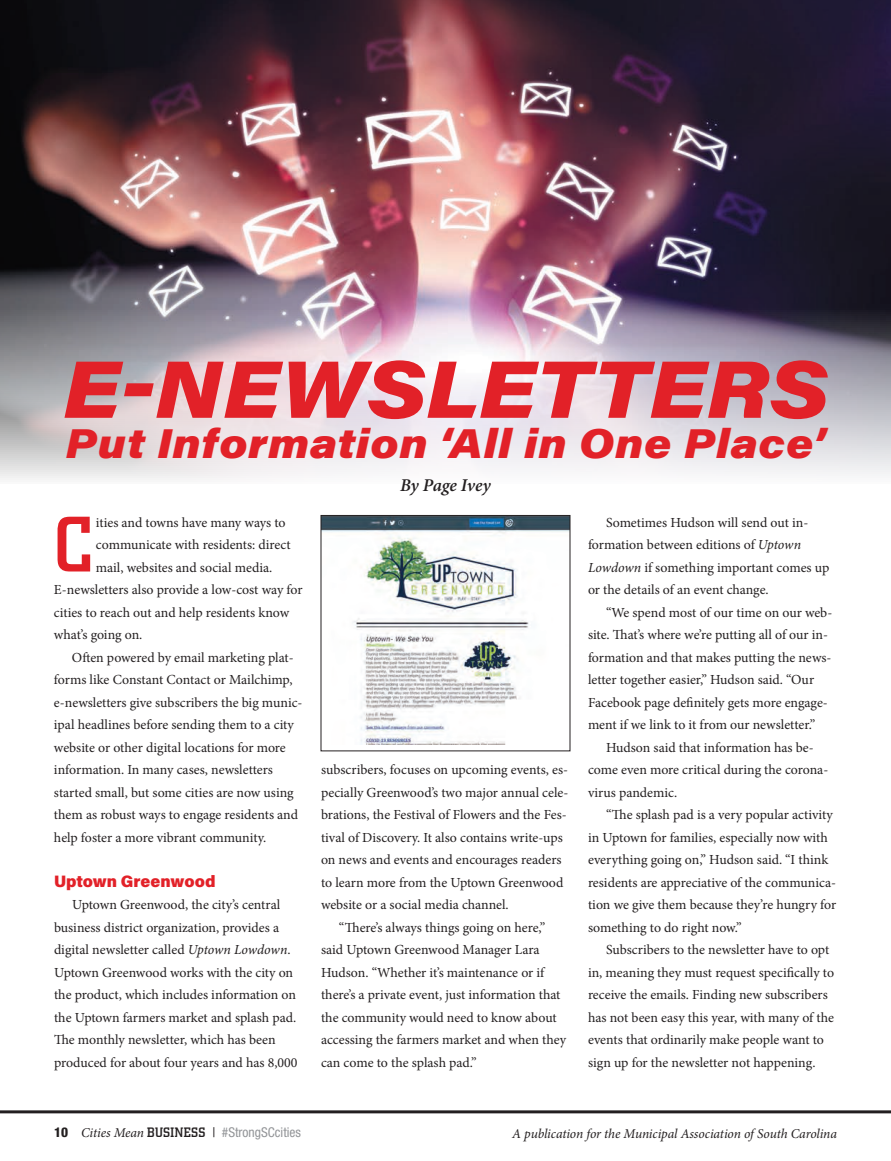
<style>
.page{position:relative;width:891px;height:1161px;background:#fff}
.page>*{position:absolute;margin:0;border:0;box-sizing:border-box;transform-origin:0 0}
.t1{font:italic 900 79.8px "Acumin Pro Wide";letter-spacing:.005em;color:#e22128}
.t2{font:500 77.55px "City";color:#e22128}
.t3{font:italic 900 40.8px "Acumin Pro Wide";letter-spacing:.02em;color:#e22128}
.t4{font:italic 600 18px "Minion Pro";letter-spacing:-.015em;color:#231f20}
.t5{font:900 16.5px "Acumin Pro";letter-spacing:-.005em;color:#e22128}
.t6{font:13.8px/22.5px "Minion Pro";letter-spacing:-.005em;color:#231f20}
.t7{font:italic 13.5px "Minion Pro";letter-spacing:-.01em;color:#231f20}
.t8{font:condensed 13.5px "Helvetica Neue LT Std";color:#939598}
.s1{font-style:italic}
.s2{font-weight:800;color:#231f20}
.s3{font-family:"Minion Pro";font-style:italic;font-stretch:normal;color:#231f20}
.s4{font-family:"City";font-weight:500;font-stretch:normal;color:#231f20}
.s5{color:#231f20}
</style>
<div class="page">
<hr style="left:0;top:1110px;width:891px;height:3px;background:#231f20">
<img style="left:0;top:0;width:891px;height:480px">
<img style="left:323px;top:517px;width:245px;height:227px">
<div style="left:321px;top:515px;width:249px;height:236px;border:1px solid #231f20"></div>
<h1 class="t1" style="left:63px;top:329px;width:767px">E-NEWSLETTERS</h1>
<h3 class="t3" style="left:66px;top:413px;width:761px">Put Information ‘All in One Place’</h3>
<h3 class="t4" style="left:400px;top:473px;width:92px">By Page Ivey</h3>
<h2 class="t2" style="left:54px;top:502px;width:40px">C</h2>
<p class="t6" style="left:96px;top:511px;width:191px">ities and towns have many ways to</p>
<p class="t6" style="left:96px;top:533px;width:196px">communicate with residents: direct</p>
<p class="t6" style="left:96px;top:556px;width:178px">mail, websites and social media.</p>
<p class="t6" style="left:54px;top:578px;width:250px">E-newsletters also provide a low-cost way for</p>
<p class="t6" style="left:54px;top:601px;width:237px">cities to reach out and help residents know</p>
<p class="t6" style="left:54px;top:623px;width:90px">what’s going on.</p>
<p class="t6" style="left:72px;top:646px;width:223px">Often powered by email marketing plat-</p>
<p class="t6" style="left:54px;top:668px;width:240px">forms like Constant Contact or Mailchimp,</p>
<p class="t6" style="left:54px;top:691px;width:250px">e-newsletters give subscribers the big munic-</p>
<p class="t6" style="left:54px;top:713px;width:241px">ipal headlines before sending them to a city</p>
<p class="t6" style="left:54px;top:736px;width:233px">website or other digital locations for more</p>
<p class="t6" style="left:54px;top:758px;width:220px">information. In many cases, newsletters</p>
<p class="t6" style="left:54px;top:781px;width:241px">started small, but some cities are now using</p>
<p class="t6" style="left:54px;top:803px;width:246px">them as robust ways to engage residents and</p>
<p class="t6" style="left:54px;top:826px;width:214px">help foster a more vibrant community.</p>
<p class="t5" style="left:54px;top:869px;width:163px">Uptown Greenwood</p>
<p class="t6" style="left:54px;top:893px;width:245px;text-indent:18px">Uptown Greenwood, the city’s central business district organization, provides a digital newsletter called <span class="s1">Uptown Lowdown</span>.<br>Uptown Greenwood works with the city on the product, which includes information on the Uptown farmers market and splash pad.<br>The monthly newsletter, which has been produced for about four years and has 8,000</p>
<p class="t6" style="left:321px;top:758px;width:249px">subscribers, focuses on upcoming events, es-</p>
<p class="t6" style="left:321px;top:781px;width:249px">pecially Greenwood’s two major annual cele-</p>
<p class="t6" style="left:321px;top:803px;width:247px">brations, the Festival of Flowers and the Fes-</p>
<p class="t6" style="left:321px;top:826px;width:243px">tival of Discovery. It also contains write-ups</p>
<p class="t6" style="left:321px;top:848px;width:242px">on news and events and encourages readers</p>
<p class="t6" style="left:321px;top:871px;width:244px">to learn more from the Uptown Greenwood</p>
<p class="t6" style="left:321px;top:893px;width:189px">website or a social media channel.</p>
<p class="t6" style="left:339px;top:916px;width:208px">“There’s always things going on here,”</p>
<p class="t6" style="left:321px;top:938px;width:220px">said Uptown Greenwood Manager Lara</p>
<p class="t6" style="left:321px;top:961px;width:225px">Hudson. “Whether it’s maintenance or if</p>
<p class="t6" style="left:321px;top:984px;width:241px">there’s a private event, just information that</p>
<p class="t6" style="left:321px;top:1006px;width:237px">the community would need to know about</p>
<p class="t6" style="left:321px;top:1029px;width:247px">accessing the farmers market and when they</p>
<p class="t6" style="left:321px;top:1051px;width:157px">can come to the splash pad.”</p>
<p class="t6" style="left:588px;top:511px;width:243px;text-indent:18px">Sometimes Hudson will send out in&shy;formation between editions of <span class="s1">Uptown Lowdown</span> if something important comes up or the details of an event change.</p>
<p class="t6" style="left:588px;top:601px;width:246px;text-indent:18px">“We spend most of our time on our web&shy;site. That’s where we’re putting all of our in&shy;formation and that makes putting the news&shy;letter together easier,” Hudson said. “Our Facebook page definitely gets more engage&shy;ment if we link to it from our newsletter.”</p>
<p class="t6" style="left:588px;top:736px;width:242px;text-indent:18px">Hudson said that information has be&shy;come even more critical during the corona&shy;virus pandemic.</p>
<p class="t6" style="left:588px;top:804px;width:250px;text-indent:18px">“The splash pad is a very popular activity in Uptown for families, especially now with everything going on,” Hudson said. “I think residents are appreciative of the communica&shy;tion we give them because they’re hungry for something to do right now.”</p>
<p class="t6" style="left:588px;top:939px;width:248px;text-indent:18px">Subscribers to the newsletter have to opt in, meaning they must request specifically to receive the emails. Finding new subscribers has not been easy this year, with many of the events that ordinarily make people want to sign up for the newsletter not happening.</p>
<p class="t8" style="left:54px;top:1124px;width:249px"><span class="s2">10</span> <span class="s3">Cities Mean</span> <span class="s4">BUSINESS</span> <span class="s5">|</span> #StrongSCcities</p>
<p class="t7" style="left:512px;top:1125px;width:326px">A publication for the Municipal Association of South Carolina</p>
</div>
